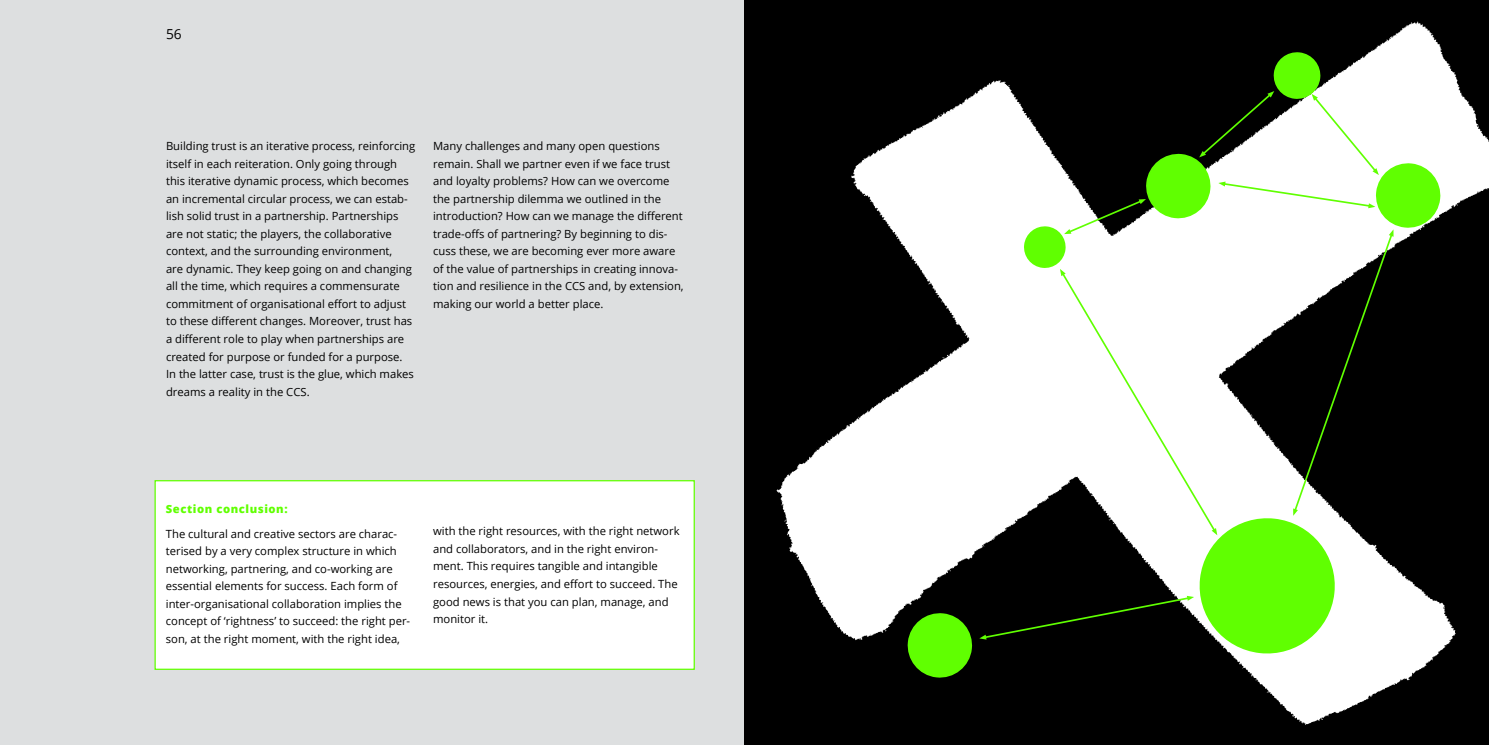
<style>
.page{position:relative;width:1489px;height:745px;background:#fff}
.page>*{position:absolute;margin:0;border:0;box-sizing:border-box;transform-origin:0 0}
.t1{font:13.75px "Open Sans";color:#000}
.t2{font:11.25px/17.5px "Open Sans";color:#000}
.t3{font:800 11.25px "Open Sans";letter-spacing:.05em;color:#60ff01}
</style>
<div class="page">
<div style="left:0;top:0;width:744px;height:744px;background:#dddfe0"></div>
<div style="left:154px;top:480px;width:540px;height:189px;background:#fff;border:1px solid #60ff01"></div>
<div style="left:744px;top:0;width:744px;height:744px;background:#000"></div>
<svg style="left:776px;top:21px;width:712px;height:703px"></svg>
<svg style="left:905px;top:51px;width:537px;height:628px"></svg>
<p class="t1" style="left:166px;top:24px;width:17px">56</p>
<p class="t2" style="left:166px;top:137px;width:251px">Building trust is an iterative process, reinforcing itself in each reiteration. Only going through this iterative dynamic process, which becomes an incremental circular process, we can estab&shy;lish solid trust in a partnership. Partnerships are not static; the players, the collaborative context, and the surrounding environment,<br>are dynamic. They keep going on and changing all the time, which requires a commensurate commitment of organisational effort to adjust to these different changes. Moreover, trust has a different role to play when partnerships are created for purpose or funded for a purpose.<br>In the latter case, trust is the glue, which makes dreams a reality in the CCS.</p>
<p class="t2" style="left:433px;top:137px;width:252px">Many challenges and many open questions remain. Shall we partner even if we face trust and loyalty problems? How can we overcome the partnership dilemma we outlined in the introduction? How can we manage the different trade-offs of partnering? By beginning to dis&shy;cuss these, we are becoming ever more aware of the value of partnerships in creating innova&shy;tion and resilience in the CCS and, by extension, making our world a better place.</p>
<p class="t3" style="left:166px;top:500px;width:123px">Section conclusion:</p>
<p class="t2" style="left:166px;top:524px;width:246px">The cultural and creative sectors are charac&shy;terised by a very complex structure in which networking, partnering, and co-working are essential elements for success. Each form of inter-organisational collaboration implies the concept of ‘rightness’ to succeed: the right per&shy;son, at the right moment, with the right idea,</p>
<p class="t2" style="left:433px;top:522px;width:248px">with the right resources, with the right network and collaborators, and in the right environ&shy;ment. This requires tangible and intangible resources, energies, and effort to succeed. The good news is that you can plan, manage, and monitor it.</p>
</div>
